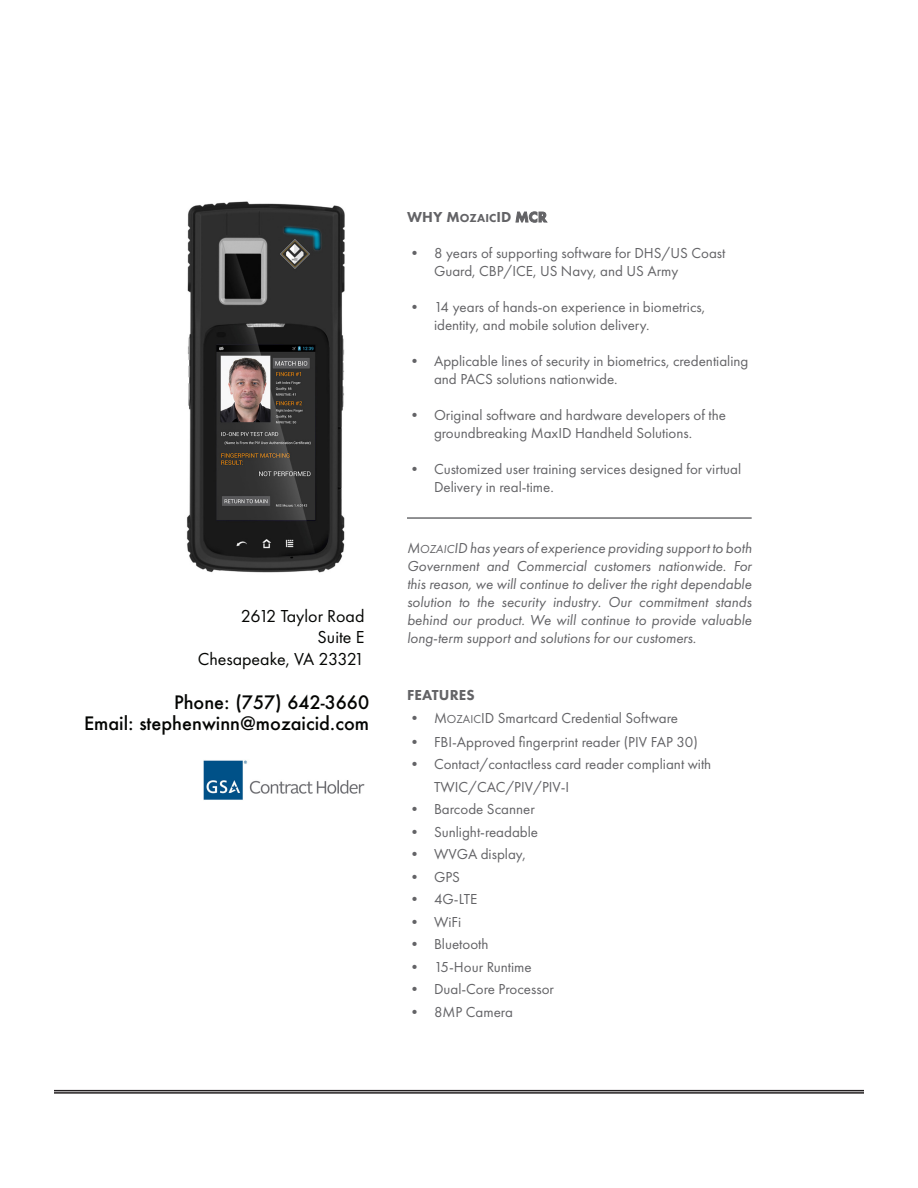
<style>
.page{position:relative;width:918px;height:1188px;background:#fff}
.page>*{position:absolute;margin:0;border:0;box-sizing:border-box;transform-origin:0 0}
.t1{font:500 18px/21.1px "Futura";color:#040503;text-align:right}
.t2{font:18px "Futura PT";color:#040503}
.t3{font:15px/18px "Futura PT";color:#636366}
.t4{font:italic 15px/18px "Futura PT";color:#636366;text-align:justify}
.t5{font:800 15px "Futura PT";letter-spacing:.01em;color:#636366}
.s1{font-size:12px}
</style>
<div class="page">
<hr style="left:54px;top:1090px;width:810px;height:1px;background:#231f20">
<hr style="left:407px;top:517px;width:345px;height:2px;background:#6c6d70">
<hr style="left:54px;top:1092px;width:810px;height:2px;background:#231f20">
<img style="left:187px;top:201px;width:158px;height:372px">
<img style="left:204px;top:760px;width:160px;height:40px">
<p class="t2" style="left:241px;top:605px;width:125px">2612 Taylor Road</p>
<p class="t2" style="left:318px;top:627px;width:48px">Suite E</p>
<p class="t2" style="left:198px;top:648px;width:168px">Chesapeake, VA 23321</p>
<p class="t1" style="left:84px;top:692px;width:287px">Phone: (757) 642-3660<br>Email: stephenwinn@mozaicid.com</p>
<p class="t5" style="left:407px;top:208px;width:141px">WHY M<span class="s1">OZAIC</span>ID MCR</p>
<p class="t3" style="left:434px;top:244px;width:293px;text-indent:-27px">• 8 years of supporting software for DHS/US Coast<br>Guard, CBP/ICE, US Navy, and US Army</p>
<p class="t3" style="left:434px;top:298px;width:273px;text-indent:-27px">• 14 years of hands-on experience in biometrics, identity, and mobile solution delivery.</p>
<p class="t3" style="left:434px;top:352px;width:316px;text-indent:-27px">• Applicable lines of security in biometrics, credentialing and PACS solutions nationwide.</p>
<p class="t3" style="left:407px;top:406px;width:320px;text-align:center">• Original software and hardware developers of the groundbreaking MaxID Handheld Solutions.</p>
<p class="t3" style="left:434px;top:460px;width:309px;text-indent:-27px">• Customized user training services designed for virtual<br>Delivery in real-time.</p>
<p class="t4" style="left:407px;top:539px;width:346px">M<span class="s1">OZAIC</span>ID has years of experience providing support to both Government and Commercial customers nationwide. For this reason, we will continue to deliver the right dependable solution to the security industry. Our commitment stands behind our product. We will continue to provide valuable long-term support and solutions for our customers.</p>
<p class="t5" style="left:407px;top:686px;width:69px">FEATURES</p>
<p class="t3" style="left:407px;top:709px;width:273px">• M<span class="s1">OZAIC</span>ID Smartcard Credential Software</p>
<p class="t3" style="left:407px;top:733px;width:292px">• FBI-Approved fingerprint reader (PIV FAP 30)</p>
<p class="t3" style="left:434px;top:753px;width:279px;line-height:22.5px;text-indent:-27px">• Contact/contactless card reader compliant with<br>TWIC/CAC/PIV/PIV-I</p>
<p class="t3" style="left:407px;top:800px;width:129px">• Barcode Scanner</p>
<p class="t3" style="left:407px;top:823px;width:133px">• Sunlight-readable</p>
<p class="t3" style="left:407px;top:845px;width:120px">• WVGA display,</p>
<p class="t3" style="left:407px;top:868px;width:54px">• GPS</p>
<p class="t3" style="left:407px;top:890px;width:72px">• 4G-LTE</p>
<p class="t3" style="left:407px;top:913px;width:56px">• WiFi</p>
<p class="t3" style="left:407px;top:935px;width:83px">• Bluetooth</p>
<p class="t3" style="left:407px;top:958px;width:126px">• 15-Hour Runtime</p>
<p class="t3" style="left:407px;top:980px;width:149px">• Dual-Core Processor</p>
<p class="t3" style="left:407px;top:1003px;width:107px">• 8MP Camera</p>
</div>
